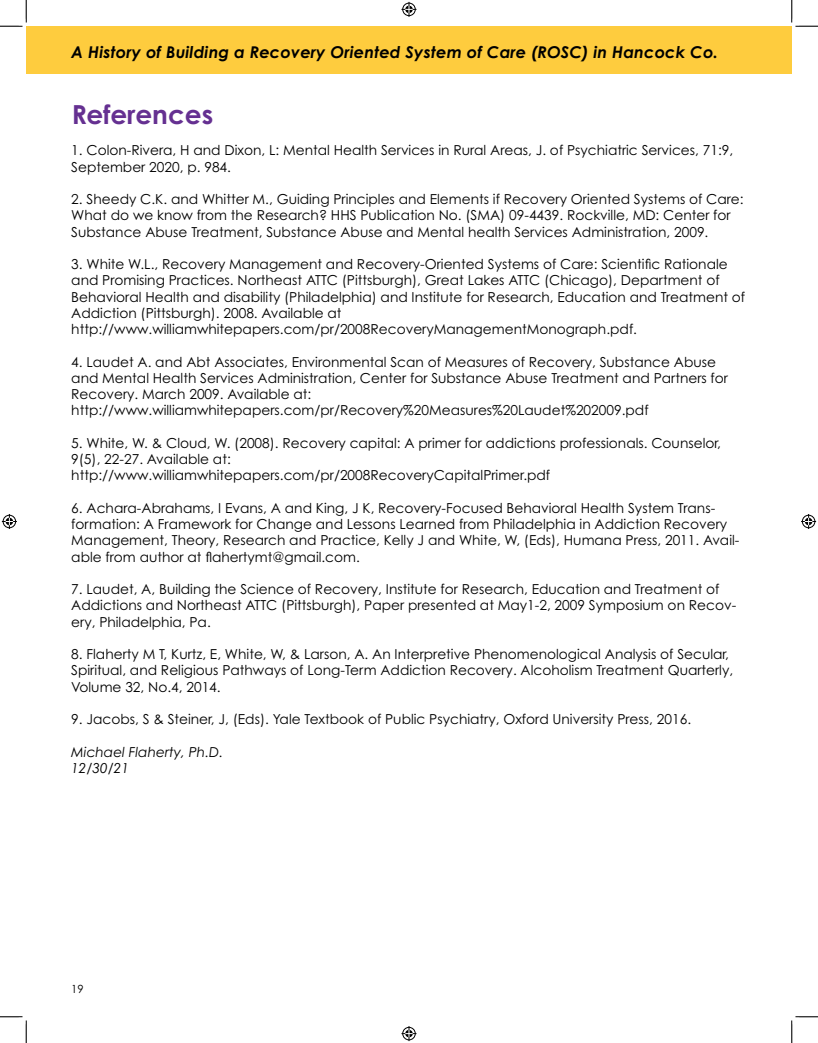
<style>
.page{position:relative;width:818px;height:1043px;background:#fff}
.page>*{position:absolute;margin:0;border:0;box-sizing:border-box;transform-origin:0 0}
.t1{font:700 26.25px "Century Gothic Pro";color:#653091}
.t2{font:italic 700 16.25px "Century Gothic Pro";letter-spacing:.01em;color:#000}
.t3{font:13.75px/16.2px "Century Gothic Pro";color:#000}
.t4{font:italic 13.75px/16.2px "Century Gothic Pro";color:#000}
.t5{font:11.25px "Century Gothic Pro";color:#000}
</style>
<div class="page">
<div style="left:26px;top:26px;width:765px;height:47px;background:#fecc3e"></div>
<svg style="left:0;top:0;width:27px;height:27px"></svg>
<svg style="left:0;top:1016px;width:27px;height:26px"></svg>
<svg style="left:791px;top:0;width:27px;height:27px"></svg>
<svg style="left:791px;top:1016px;width:27px;height:26px"></svg>
<svg style="left:401px;top:2px;width:15px;height:15px"></svg>
<svg style="left:401px;top:1026px;width:15px;height:15px"></svg>
<svg style="left:2px;top:514px;width:15px;height:15px"></svg>
<svg style="left:801px;top:514px;width:15px;height:15px"></svg>
<p class="t2" style="left:71px;top:41px;width:648px">A History of Building a Recovery Oriented System of Care (ROSC) in Hancock Co.</p>
<p class="t1" style="left:72px;top:98px;width:143px">References</p>
<p class="t3" style="left:71px;top:142px;width:663px">1. Colon-Rivera, H and Dixon, L: Mental Health Services in Rural Areas, J. of Psychiatric Services, 71:9,<br>September 2020, p. 984.</p>
<p class="t3" style="left:71px;top:191px;width:674px">2. Sheedy C.K. and Whitter M., Guiding Principles and Elements if Recovery Oriented Systems of Care:<br>What do we know from the Research? HHS Publication No. (SMA) 09-4439. Rockville, MD: Center for<br>Substance Abuse Treatment, Substance Abuse and Mental health Services Administration, 2009.</p>
<p class="t3" style="left:71px;top:256px;width:675px">3. White W.L., Recovery Management and Recovery-Oriented Systems of Care: Scientific Rationale and Promising Practices. Northeast ATTC (Pittsburgh), Great Lakes ATTC (Chicago), Department of Behavioral Health and disability (Philadelphia) and Institute for Research, Education and Treatment of Addiction (Pittsburgh). 2008. Available at http://www.williamwhitepapers.com/pr/2008RecoveryManagementMonograph.pdf.</p>
<p class="t3" style="left:71px;top:353px;width:658px">4. Laudet A. and Abt Associates, Environmental Scan of Measures of Recovery, Substance Abuse and Mental Health Services Administration, Center for Substance Abuse Treatment and Partners for Recovery. March 2009. Available at: http://www.williamwhitepapers.com/pr/Recovery%20Measures%20Laudet%202009.pdf</p>
<p class="t3" style="left:71px;top:434px;width:651px">5. White, W. &amp; Cloud, W. (2008). Recovery capital: A primer for addictions professionals. Counselor,<br>9(5), 22-27. Available at:<br>http://www.williamwhitepapers.com/pr/2008RecoveryCapitalPrimer.pdf</p>
<p class="t3" style="left:71px;top:499px;width:669px">6. Achara-Abrahams, I Evans, A and King, J K, Recovery-Focused Behavioral Health System Trans&shy;formation: A Framework for Change and Lessons Learned from Philadelphia in Addiction Recovery Management, Theory, Research and Practice, Kelly J and White, W, (Eds), Humana Press, 2011. Avail&shy;able from author at flahertymt@gmail.com.</p>
<p class="t3" style="left:71px;top:581px;width:666px">7. Laudet, A, Building the Science of Recovery, Institute for Research, Education and Treatment of<br>Addictions and Northeast ATTC (Pittsburgh), Paper presented at May1-2, 2009 Symposium on Recov&shy;ery, Philadelphia, Pa.</p>
<p class="t3" style="left:71px;top:646px;width:663px">8. Flaherty M T, Kurtz, E, White, W, &amp; Larson, A. An Interpretive Phenomenological Analysis of Secular,<br>Spiritual, and Religious Pathways of Long-Term Addiction Recovery. Alcoholism Treatment Quarterly,<br>Volume 32, No.4, 2014.</p>
<p class="t3" style="left:71px;top:711px;width:621px">9. Jacobs, S &amp; Steiner, J, (Eds). Yale Textbook of Public Psychiatry, Oxford University Press, 2016.</p>
<p class="t4" style="left:71px;top:743px;width:153px">Michael Flaherty, Ph.D.<br>12/30/21</p>
<p class="t5" style="left:71px;top:982px;width:14px">19</p>
</div>
